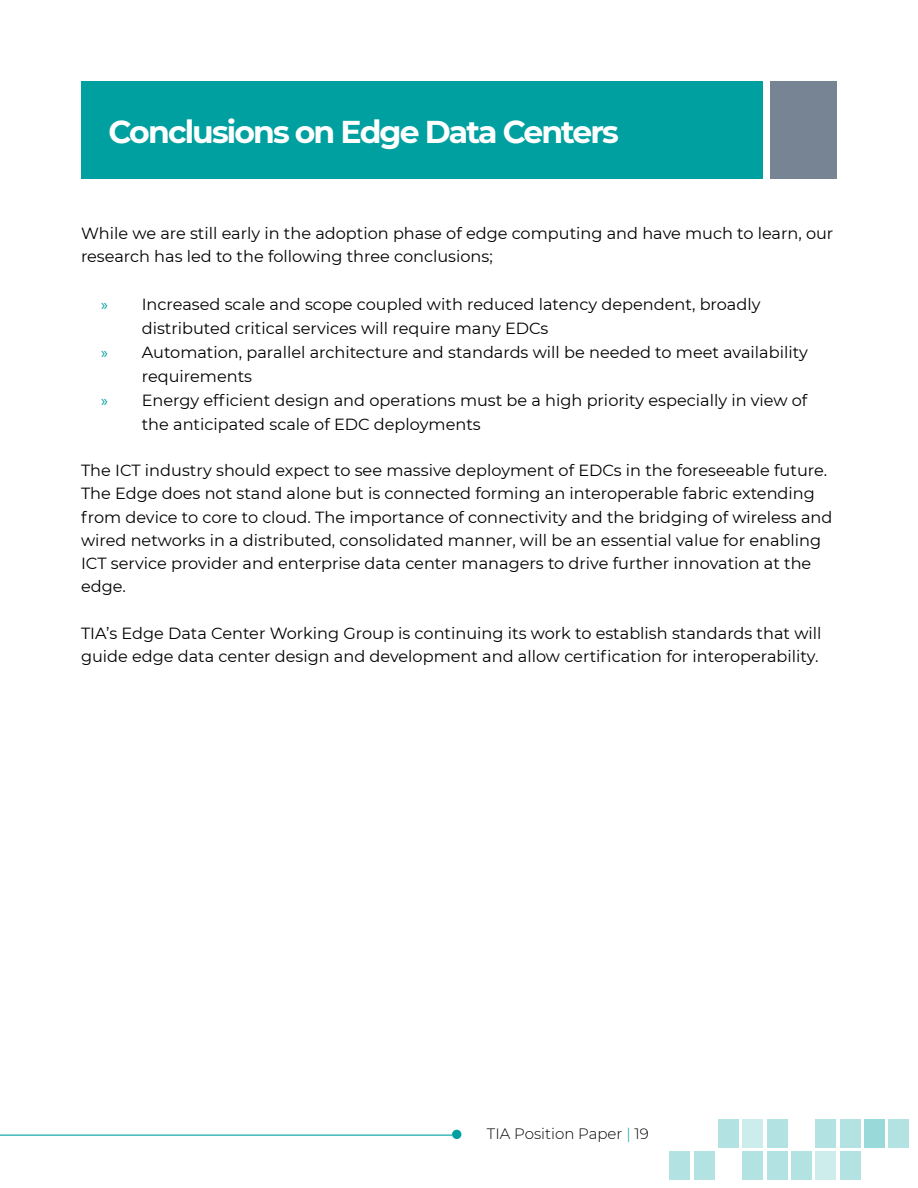
<style>
.page{position:relative;width:918px;height:1188px;background:#fff}
.page>*{position:absolute;margin:0;border:0;box-sizing:border-box;transform-origin:0 0}
.t1{font:700 31.5px "Montserrat";letter-spacing:-.06em;color:#fff}
.t2{font:16.2px/23.2px "Montserrat";color:#000}
.t3{font:300 15px "Montserrat";color:#000}
.s1{font-family:"Myriad Pro";color:#00a0a1}
.s2{color:#00a0a1}
</style>
<div class="page">
<svg style="left:0;top:1134px;width:452px;height:2px"></svg>
<div style="left:452px;top:1130px;width:9px;height:9px;background:#00a0a1;border-radius:50%"></div>
<div style="left:718px;top:1120px;width:21px;height:28px;background:#b3e2e2"></div>
<div style="left:742px;top:1120px;width:21px;height:28px;background:#cdecec"></div>
<div style="left:767px;top:1120px;width:20px;height:28px;background:#b3e2e2"></div>
<div style="left:815px;top:1120px;width:21px;height:28px;background:#b3e2e2"></div>
<div style="left:840px;top:1120px;width:20px;height:28px;background:#b3e2e2"></div>
<div style="left:864px;top:1120px;width:21px;height:28px;background:#9ad9d9"></div>
<div style="left:888px;top:1120px;width:21px;height:28px;background:#b3e2e2"></div>
<div style="left:669px;top:1151px;width:21px;height:28px;background:#b3e2e2"></div>
<div style="left:694px;top:1151px;width:20px;height:28px;background:#b3e2e2"></div>
<div style="left:742px;top:1151px;width:21px;height:28px;background:#b3e2e2"></div>
<div style="left:767px;top:1151px;width:20px;height:28px;background:#b3e2e2"></div>
<div style="left:791px;top:1151px;width:21px;height:28px;background:#b3e2e2"></div>
<div style="left:815px;top:1151px;width:21px;height:28px;background:#cdecec"></div>
<div style="left:840px;top:1151px;width:20px;height:28px;background:#b3e2e2"></div>
<div style="left:81px;top:81px;width:681px;height:97px;background:#00a0a1"></div>
<div style="left:770px;top:81px;width:67px;height:97px;background:#778493"></div>
<h1 class="t1" style="left:109px;top:109px;width:512px">Conclusions on Edge Data Centers</h1>
<p class="t2" style="left:81px;top:223px;width:754px">While we are still early in the adoption phase of edge computing and have much to learn, our research has led to the following three conclusions;</p>
<p class="t2" style="left:101px;top:292px;width:661px"><span class="s1">»</span> Increased scale and scope coupled with reduced latency dependent, broadly</p>
<p class="t2" style="left:142px;top:318px;width:408px">distributed critical services will require many EDCs</p>
<p class="t2" style="left:101px;top:340px;width:708px"><span class="s1">»</span> Automation, parallel architecture and standards will be needed to meet availability</p>
<p class="t2" style="left:142px;top:366px;width:112px">requirements</p>
<p class="t2" style="left:101px;top:388px;width:708px"><span class="s1">»</span> Energy efficient design and operations must be a high priority especially in view of</p>
<p class="t2" style="left:142px;top:414px;width:341px">the anticipated scale of EDC deployments</p>
<p class="t2" style="left:81px;top:458px;width:753px">The ICT industry should expect to see massive deployment of EDCs in the foreseeable future.<br>The Edge does not stand alone but is connected forming an interoperable fabric extending from device to core to cloud. The importance of connectivity and the bridging of wireless and wired networks in a distributed, consolidated manner, will be an essential value for enabling ICT service provider and enterprise data center managers to drive further innovation at the edge.</p>
<p class="t2" style="left:81px;top:621px;width:742px">TIA’s Edge Data Center Working Group is continuing its work to establish standards that will guide edge data center design and development and allow certification for interoperability.</p>
<p class="t3" style="left:487px;top:1128px;width:163px">TIA Position Paper <span class="s2">|</span> 19</p>
</div>
